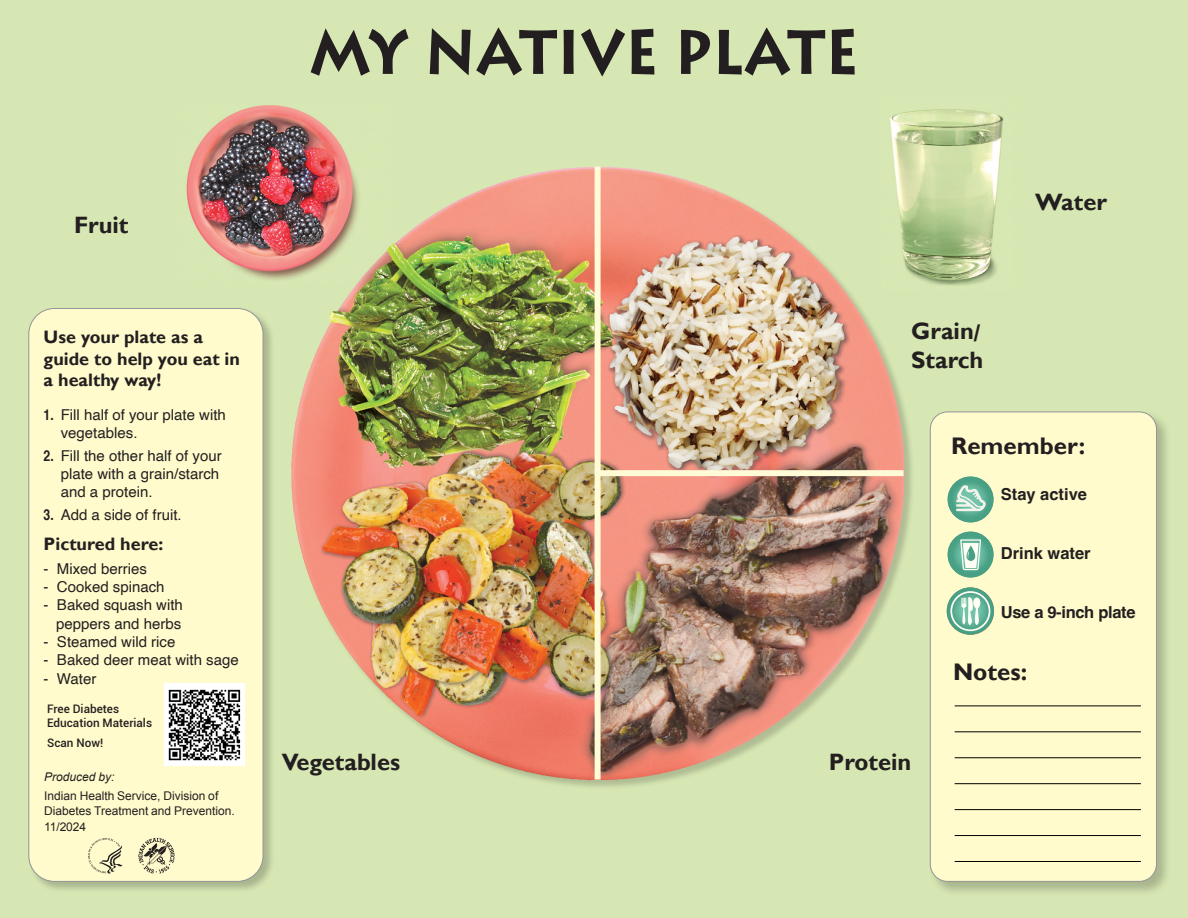
<style>
.page{position:relative;width:1188px;height:918px;background:#d6e7b3}
.page>*{position:absolute;margin:0;border:0;box-sizing:border-box;transform-origin:0 0}
.Headline_1{font:700 62.4px "Lithos Pro";color:#231f20;scale:.91 1}
.Headline_2{font:700 24px "Gill Sans";color:#231f20}
.t1{font:700 23.7px/28.3px "Gill Sans";color:#231f20}
.Panel_subhead_1{font:700 18px/21.6px "Gill Sans";color:#231f20}
.Panel_subhead_2{font:700 18px "Gill Sans";color:#231f20}
.Remember_tips{font:700 16.5px "Helvetica";color:#231f20}
.Remember_tips-2{font:700 16.5px "Helvetica";letter-spacing:-.02em;color:#231f20}
.Bullets_A{font:15px/18px "Helvetica";color:#231f20}
.Bullets_2{font:15px/18.3px "Helvetica";color:#231f20;text-align:right}
.t2{font:12px/15px "Arial";color:#231f20}
.t3{font:italic 12px "Arial";color:#231f20}
.Footer_A{font:500 11.7px/14.1px "Roboto";color:#231f20}
.s1{color:#d6e7b3}
.s2{color:#fffbcc}
.s3{font-weight:700;font-stretch:condensed}
.s4{font-family:"Gill Sans";color:#fffbcc}
</style>
<div class="page">
<img style="left:186px;top:105px;width:164px;height:175px">
<img style="left:890px;top:109px;width:114px;height:176px">
<div style="left:291px;top:167px;width:623px;height:624px;background:#231f20;opacity:.21"></div>
<img style="left:430px;top:167px;width:177px;height:50px">
<div style="left:28px;top:308px;width:247px;height:585px;background:#231f20;opacity:.25"></div>
<div style="left:29px;top:308px;width:234px;height:573px;background:#fffbcc;border-radius:26px"></div>
<div style="left:28px;top:308px;width:235px;height:574px;border:1px solid #939598;border-radius:26px"></div>
<svg style="left:88px;top:838px;width:35px;height:36px"></svg>
<svg style="left:138px;top:838px;width:37px;height:36px"></svg>
<div style="left:929px;top:410px;width:243px;height:487px;background:#231f20;opacity:.25"></div>
<div style="left:930px;top:412px;width:226px;height:469px;background:#fffbcc;border-radius:17px"></div>
<div style="left:930px;top:412px;width:227px;height:470px;border:1px solid #939598;border-radius:17px"></div>
<svg style="left:948px;top:476px;width:46px;height:47px"></svg>
<div style="left:948px;top:477px;width:45px;height:45px;background:#48a185;border-radius:50%"></div>
<div style="left:953px;top:482px;width:36px;height:35px;background:#4da488;border-radius:50%"></div>
<div style="left:953px;top:482px;width:35px;height:35px;background:#51a78c;border-radius:50%"></div>
<svg style="left:955px;top:484px;width:31px;height:30px"></svg>
<div style="left:957px;top:486px;width:27px;height:27px;background:#7abea6;border-radius:50%"></div>
<div style="left:958px;top:487px;width:25px;height:25px;background:#7dc2ab;border-radius:50%"></div>
<svg style="left:956px;top:485px;width:30px;height:26px"></svg>
<svg style="left:948px;top:532px;width:46px;height:46px"></svg>
<div style="left:948px;top:532px;width:45px;height:45px;background:#489f83;border-radius:50%"></div>
<div style="left:949px;top:533px;width:44px;height:44px;background:#48a185;border-radius:50%"></div>
<div style="left:953px;top:538px;width:35px;height:33px;background:#4ea68b;border-radius:50%"></div>
<div style="left:954px;top:538px;width:34px;height:33px;background:#4ea68b;border-radius:50%"></div>
<div style="left:954px;top:538px;width:33px;height:33px;background:#53a98d;border-radius:50%"></div>
<div style="left:954px;top:539px;width:33px;height:31px;background:#57aa90;border-radius:50%"></div>
<div style="left:955px;top:539px;width:31px;height:31px;background:#5bac91;border-radius:50%"></div>
<div style="left:955px;top:539px;width:31px;height:30px;background:#5ead93;border-radius:50%"></div>
<div style="left:956px;top:540px;width:29px;height:28px;background:#60b197;border-radius:50%"></div>
<div style="left:957px;top:541px;width:27px;height:26px;background:#62b59b;border-radius:50%"></div>
<div style="left:958px;top:542px;width:25px;height:24px;background:#62bba1;border-radius:50%"></div>
<div style="left:959px;top:543px;width:22px;height:22px;background:#66bda3;border-radius:50%"></div>
<svg style="left:960px;top:539px;width:21px;height:31px"></svg>
<svg style="left:947px;top:587px;width:47px;height:48px"></svg>
<div style="left:947px;top:588px;width:46px;height:46px;background:#489f84;border-radius:50%"></div>
<div style="left:948px;top:589px;width:45px;height:45px;background:#48a085;border-radius:50%"></div>
<svg style="left:950px;top:590px;width:41px;height:42px"></svg>
<svg style="left:950px;top:591px;width:41px;height:40px"></svg>
<svg style="left:951px;top:592px;width:39px;height:39px"></svg>
<svg style="left:951px;top:592px;width:39px;height:38px"></svg>
<svg style="left:951px;top:592px;width:38px;height:38px"></svg>
<svg style="left:952px;top:593px;width:37px;height:36px"></svg>
<svg style="left:952px;top:593px;width:36px;height:36px"></svg>
<div style="left:953px;top:593px;width:35px;height:36px;background:#4ea68b;border-radius:50%"></div>
<div style="left:953px;top:594px;width:34px;height:34px;background:#53a98d;border-radius:50%"></div>
<div style="left:954px;top:594px;width:33px;height:33px;background:#54a98e;border-radius:50%"></div>
<div style="left:954px;top:595px;width:33px;height:32px;background:#57ab90;border-radius:50%"></div>
<div style="left:954px;top:595px;width:32px;height:32px;background:#59ab90;border-radius:50%"></div>
<div style="left:955px;top:595px;width:31px;height:31px;background:#5eac92;border-radius:50%"></div>
<div style="left:955px;top:596px;width:31px;height:30px;background:#5eae94;border-radius:50%"></div>
<div style="left:955px;top:596px;width:30px;height:30px;background:#5fb095;border-radius:50%"></div>
<div style="left:956px;top:597px;width:28px;height:27px;background:#62b59b;border-radius:50%"></div>
<div style="left:958px;top:599px;width:24px;height:23px;background:#62bba2;border-radius:50%"></div>
<div style="left:959px;top:599px;width:23px;height:23px;background:#67bda4;border-radius:50%"></div>
<div style="left:959px;top:600px;width:22px;height:21px;background:#6ec0a6;border-radius:50%"></div>
<div style="left:960px;top:600px;width:20px;height:21px;background:#71c3aa;border-radius:50%"></div>
<div style="left:950px;top:591px;width:40px;height:40px;border:2px solid #fff;border-radius:50%"></div>
<svg style="left:961px;top:597px;width:19px;height:28px"></svg>
<div style="left:596px;top:470px;width:308px;height:6px;background:#fffbd6"></div>
<div style="left:595px;top:167px;width:6px;height:613px;background:#fffbd6"></div>
<hr style="left:955px;top:706px;width:186px;height:1px;background:#000">
<hr style="left:955px;top:731px;width:186px;height:1px;background:#000">
<hr style="left:955px;top:757px;width:186px;height:1px;background:#000">
<hr style="left:955px;top:783px;width:186px;height:1px;background:#000">
<hr style="left:955px;top:809px;width:186px;height:1px;background:#000">
<hr style="left:955px;top:835px;width:186px;height:1px;background:#000">
<hr style="left:955px;top:861px;width:186px;height:1px;background:#000">
<div style="left:164px;top:683px;width:81px;height:83px;background:#fff"></div>
<img style="left:168px;top:689px;width:73px;height:72px">
<p class="Headline_1" style="left:309px;top:15px;width:624px">MY NATIVE PLATE<span class="s1">,</span></p>
<h3 class="t1" style="left:74px;top:212px;width:56px">Fruit</h3>
<p class="Panel_subhead_1" style="left:44px;top:327px;width:198px">Use your plate as a guide to help you eat in a healthy way!<span class="s2">,</span></p>
<p class="Bullets_A" style="left:61px;top:406px;width:167px;text-indent:-17px"><span class="s3">1.</span> Fill half of your plate with vegetables.<span class="s2">,</span></p>
<p class="Bullets_A" style="left:61px;top:447px;width:162px;text-indent:-17px"><span class="s3">2.</span> Fill the other half of your plate with a grain/starch and a protein.<span class="s2">,</span></p>
<p class="Bullets_A" style="left:44px;top:506px;width:144px"><span class="s3">3.</span> Add a side of fruit.<span class="s2">,</span></p>
<p class="Panel_subhead_2" style="left:44px;top:534px;width:121px">Pictured here:</p>
<p class="Bullets_2" style="left:44px;top:560px;width:105px">- Mixed berries</p>
<p class="Bullets_2" style="left:44px;top:578px;width:122px">- Cooked spinach</p>
<p class="Bullets_2" style="left:44px;top:596px;width:141px">- Baked squash with peppers and herbs</p>
<p class="Bullets_2" style="left:44px;top:633px;width:133px">- Steamed wild rice</p>
<p class="Bullets_2" style="left:44px;top:651px;width:197px">- Baked deer meat with sage</p>
<p class="Bullets_2" style="left:44px;top:670px;width:58px">- Water<span class="s4">,</span></p>
<p class="Footer_A" style="left:47px;top:702px;width:106px">Free Diabetes<br>Education Materials</p>
<p class="Footer_A" style="left:47px;top:736px;width:58px">Scan Now!</p>
<p class="t3" style="left:44px;top:769px;width:72px">Produced by:</p>
<p class="t2" style="left:44px;top:788px;width:192px">Indian Health Service, Division of<br>Diabetes Treatment and Prevention.</p>
<p class="t2" style="left:44px;top:820px;width:43px">11/2024</p>
<h3 class="t1" style="left:282px;top:749px;width:120px">Vegetables</h3>
<h3 class="t1" style="left:911px;top:318px;width:74px">Grain/<br>Starch</h3>
<h3 class="t1" style="left:1035px;top:189px;width:74px">Water</h3>
<p class="Headline_2" style="left:951px;top:431px;width:136px">Remember:</p>
<p class="Remember_tips" style="left:1001px;top:484px;width:88px">Stay active</p>
<p class="Remember_tips" style="left:1001px;top:543px;width:91px">Drink water</p>
<p class="Remember_tips-2" style="left:1001px;top:602px;width:136px">Use a 9-inch plate</p>
<h3 class="t1" style="left:829px;top:749px;width:84px">Protein</h3>
<p class="Headline_2" style="left:953px;top:657px;width:76px">Notes:</p>
</div>
